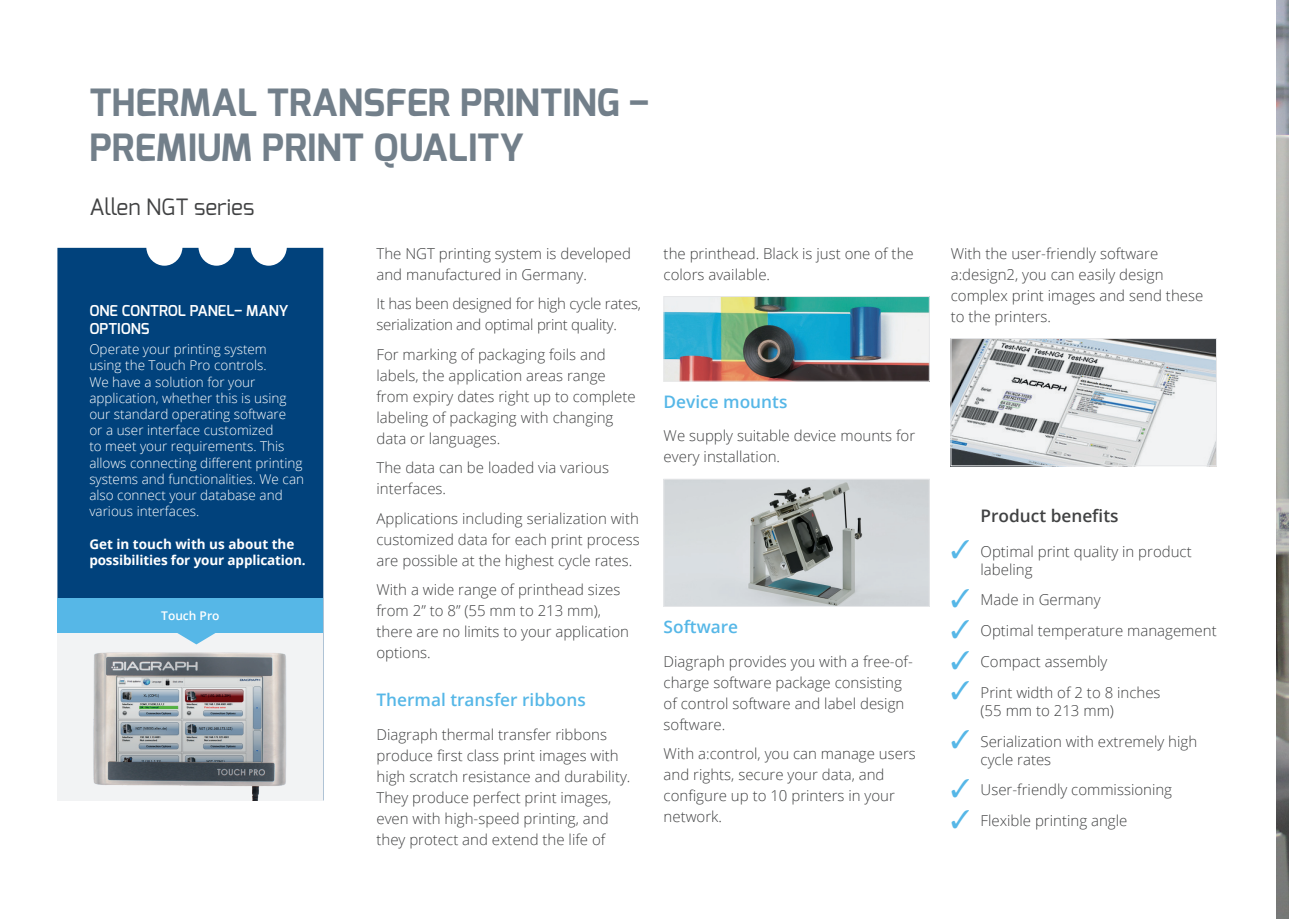
<style>
.page{position:relative;width:1289px;height:919px;background:#fff}
.page>*{position:absolute;margin:0;border:0;box-sizing:border-box;transform-origin:0 0}
.t1{font:700 37.5px/45px "Exo";color:#727f8a}
.t2{font:22.5px "Exo";color:#414243}
.t3{font:600 17.25px "Open Sans";color:#56b7e7}
.t4{font:600 17.25px "Open Sans";color:#414243}
.t5{font:300 15px/21px "Open Sans";color:#414243}
.t6{font:300 15px/21px "Open Sans";letter-spacing:-.02em;color:#414243}
.t7{font:600 15px/18px "Exo";color:#fff}
.t8{font:300 13.5px/16.2px "Open Sans";color:#fff}
.t9{font:700 13.5px/16.2px "Open Sans";letter-spacing:-.01em;color:#fff}
.t10{font:600 12px "Open Sans";color:#fff}
.s1{color:#56b7e7}
</style>
<div class="page">
<img style="left:665px;top:298px;width:262px;height:81px">
<div style="left:663px;top:296px;width:266px;height:85px;border:1px solid #e6e7e9"></div>
<img style="left:665px;top:481px;width:262px;height:123px">
<div style="left:663px;top:479px;width:266px;height:127px;border:1px solid #e6e7e9"></div>
<img style="left:952px;top:340px;width:262px;height:124px">
<div style="left:950px;top:338px;width:266px;height:128px;border:1px solid #e6e7e9"></div>
<div style="left:57px;top:248px;width:266px;height:350px;background:#01427c"></div>
<img style="left:57px;top:632px;width:266px;height:168px">
<div style="left:57px;top:598px;width:266px;height:34px;background:#56b7e7"></div>
<svg style="left:175px;top:632px;width:43px;height:12px"></svg>
<img style="left:1276px;top:0;width:12px;height:918px">
<h1 class="t1" style="left:89px;top:80px;width:561px">THERMAL TRANSFER PRINTING –<br>PREMIUM PRINT QUALITY</h1>
<h2 class="t2" style="left:89px;top:192px;width:167px">Allen NGT series</h2>
<p class="t7" style="left:89px;top:301px;width:201px">ONE CONTROL PANEL– MANY<br>OPTIONS</p>
<p class="t8" style="left:89px;top:341px;width:216px">Operate your printing system<br>using the Touch Pro controls.<br>We have a solution for your application, whether this is using our standard operating software<br>or a user interface customized<br>to meet your requirements. This allows connecting different printing systems and functionalities. We can also connect your database and various interfaces.</p>
<p class="t9" style="left:89px;top:535px;width:218px">Get in touch with us about the possibilities for your application.</p>
<p class="t10" style="left:161px;top:607px;width:60px">Touch Pro</p>
<p class="t5" style="left:376px;top:242px;width:256px">The NGT printing system is developed and manufactured in Germany.</p>
<p class="t6" style="left:376px;top:293px;width:266px">It has been designed for high cycle rates, serialization and optimal print quality.</p>
<p class="t5" style="left:376px;top:343px;width:261px">For marking of packaging foils and labels, the application areas range from expiry dates right up to complete labeling of packaging with changing data or languages.</p>
<p class="t5" style="left:376px;top:457px;width:234px">The data can be loaded via various interfaces.</p>
<p class="t5" style="left:376px;top:507px;width:265px;text-align:justify">Applications including serialization with customized data for each print process are possible at the highest cycle rates.</p>
<p class="t5" style="left:376px;top:579px;width:254px">With a wide range of printhead sizes from 2” to 8” (55 mm to 213 mm), there are no limits to your application options.</p>
<p class="t3" style="left:376px;top:687px;width:211px">Thermal transfer ribbons</p>
<p class="t5" style="left:376px;top:723px;width:255px">Diagraph thermal transfer ribbons produce first class print images with high scratch resistance and durability.<br>They produce perfect print images, even with high-speed printing, and they protect and extend the life of</p>
<p class="t5" style="left:663px;top:242px;width:252px">the printhead. Black is just one of the colors available.</p>
<p class="t3" style="left:663px;top:389px;width:125px">Device mounts</p>
<p class="t5" style="left:663px;top:425px;width:253px">We supply suitable device mounts for every installation.</p>
<p class="t3" style="left:663px;top:614px;width:76px">Software</p>
<p class="t5" style="left:663px;top:650px;width:251px">Diagraph provides you with a free-of&shy;charge software package consisting of control software and label design software.</p>
<p class="t5" style="left:663px;top:742px;width:254px">With a:control, you can manage users and rights, secure your data, and configure up to 10 printers in your network.</p>
<p class="t5" style="left:950px;top:242px;width:254px">With the user-friendly software a:design2, you can easily design complex print images and send these to the printers.</p>
<p class="t4" style="left:980px;top:503px;width:139px">Product benefits</p>
<p class="t5" style="left:980px;top:541px;width:213px;line-height:18px;text-indent:-30px"><span class="s1">✓</span> Optimal print quality in product labeling</p>
<p class="t5" style="left:950px;top:589px;width:151px"><span class="s1">✓</span> Made in Germany</p>
<p class="t5" style="left:950px;top:620px;width:267px"><span class="s1">✓</span> Optimal temperature management</p>
<p class="t5" style="left:950px;top:650px;width:158px"><span class="s1">✓</span> Compact assembly</p>
<p class="t5" style="left:980px;top:683px;width:181px;line-height:18px;text-indent:-30px"><span class="s1">✓</span> Print width of 2 to 8 inches (55 mm to 213 mm)</p>
<p class="t5" style="left:980px;top:731px;width:218px;line-height:18px;text-indent:-30px"><span class="s1">✓</span> Serialization with extremely high cycle rates</p>
<p class="t5" style="left:950px;top:779px;width:223px"><span class="s1">✓</span> User-friendly commissioning</p>
<p class="t5" style="left:950px;top:809px;width:178px"><span class="s1">✓</span> Flexible printing angle</p>
</div>
